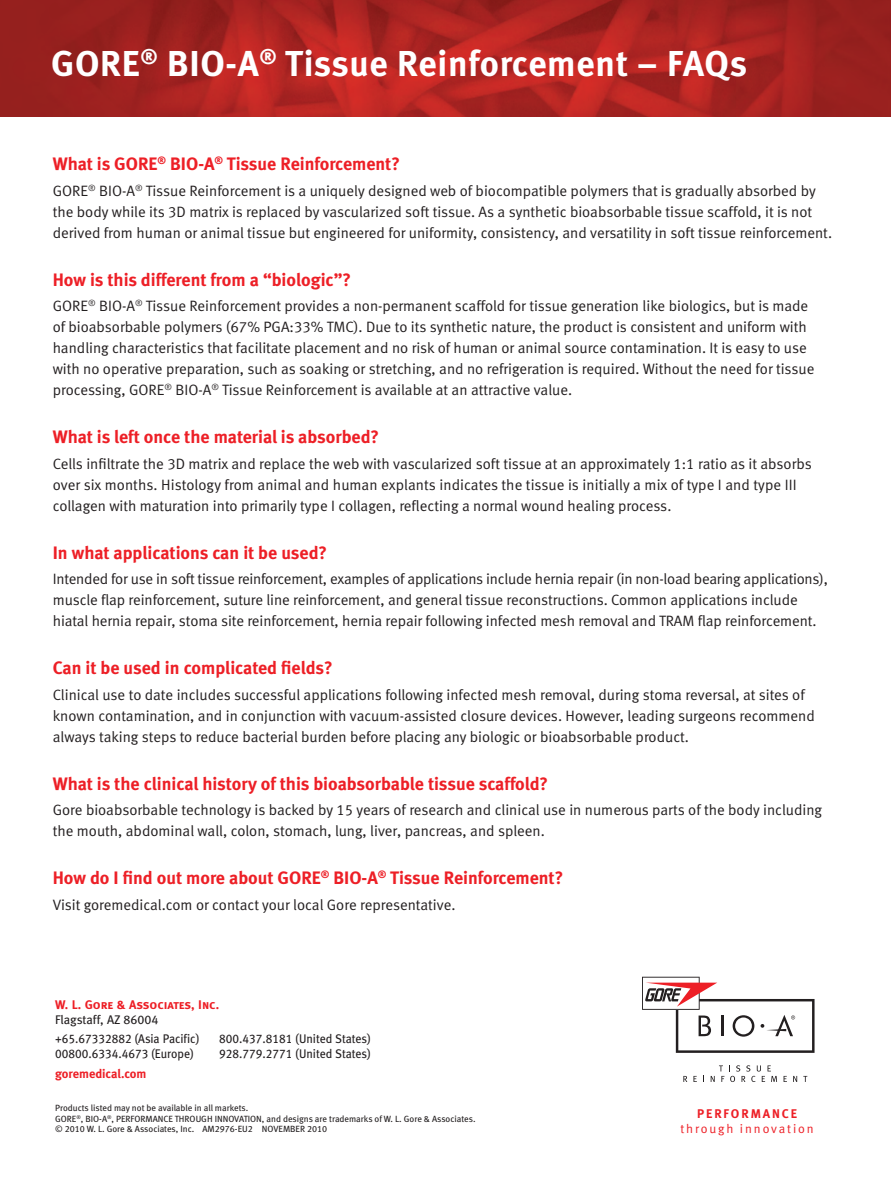
<style>
.page{position:relative;width:891px;height:1188px;background:#fff}
.page>*{position:absolute;margin:0;border:0;box-sizing:border-box;transform-origin:0 0}
.t1{font:36px "Meta Bold LF";letter-spacing:.02em;color:#fff}
.t2{font:18px "Meta Bold LF";color:#ed1f26}
.t3{font:15px/21px "Meta Normal LF";color:#231f20}
.t4{font:12.6px "Meta Normal LF";letter-spacing:.15em;color:#ed1f26}
.t5{font:12.6px "Meta Bold LF";letter-spacing:.15em;color:#ed1f26}
.t6{font:12.45px "Meta Book LF";color:#231f20;scale:.95 1}
.t7{font:12.45px/19.5px "Meta Book LF";color:#231f20}
.t8{font:12.45px "Meta Bold LF Caps";letter-spacing:-.005em;color:#ed1f26}
.t9{font:12.45px "Meta Bold LF";color:#ed1f26}
.t10{font:9px/10.8px "Meta Book LF";color:#231f20}
</style>
<div class="page">
<img style="left:0;top:0;width:891px;height:117px">
<svg style="left:683px;top:1076px;width:4px;height:6px"></svg>
<svg style="left:693px;top:1076px;width:4px;height:6px"></svg>
<svg style="left:711px;top:1065px;width:66px;height:17px"></svg>
<svg style="left:784px;top:1076px;width:3px;height:6px"></svg>
<svg style="left:793px;top:1076px;width:4px;height:6px"></svg>
<svg style="left:803px;top:1076px;width:4px;height:6px"></svg>
<svg style="left:642px;top:977px;width:173px;height:76px"></svg>
<h1 class="t1" style="left:51px;top:42px;width:697px">GORE<sup>®</sup> BIO-A<sup>®</sup> Tissue Reinforcement – FAQs</h1>
<p class="t2" style="left:53px;top:153px;width:349px">What is GORE<sup>®</sup> BIO-A<sup>®</sup> Tissue Reinforcement?</p>
<p class="t3" style="left:53px;top:180px;width:781px">GORE<sup>®</sup> BIO-A<sup>®</sup> Tissue Reinforcement is a uniquely designed web of biocompatible polymers that is gradually absorbed by the body while its 3D matrix is replaced by vascularized soft tissue. As a synthetic bioabsorbable tissue scaffold, it is not derived from human or animal tissue but engineered for uniformity, consistency, and versatility in soft tissue reinforcement.</p>
<p class="t2" style="left:53px;top:269px;width:300px">How is this different from a “biologic”?</p>
<p class="t3" style="left:53px;top:295px;width:763px">GORE<sup>®</sup> BIO-A<sup>®</sup> Tissue Reinforcement provides a non-permanent scaffold for tissue generation like biologics, but is made of bioabsorbable polymers (67% PGA:33% TMC). Due to its synthetic nature, the product is consistent and uniform with handling characteristics that facilitate placement and no risk of human or animal source contamination. It is easy to use with no operative preparation, such as soaking or stretching, and no refrigeration is required. Without the need for tissue processing, GORE<sup>®</sup> BIO-A<sup>®</sup> Tissue Reinforcement is available at an attractive value.</p>
<p class="t2" style="left:53px;top:426px;width:328px">What is left once the material is absorbed?</p>
<p class="t3" style="left:53px;top:453px;width:760px">Cells infiltrate the 3D matrix and replace the web with vascularized soft tissue at an approximately 1:1 ratio as it absorbs over six months. Histology from animal and human explants indicates the tissue is initially a mix of type I and type III collagen with maturation into primarily type I collagen, reflecting a normal wound healing process.</p>
<p class="t2" style="left:53px;top:542px;width:276px">In what applications can it be used?</p>
<p class="t3" style="left:53px;top:568px;width:777px">Intended for use in soft tissue reinforcement, examples of applications include hernia repair (in non-load bearing applications), muscle flap reinforcement, suture line reinforcement, and general tissue reconstructions. Common applications include hiatal hernia repair, stoma site reinforcement, hernia repair following infected mesh removal and TRAM flap reinforcement.</p>
<p class="t2" style="left:53px;top:657px;width:281px">Can it be used in complicated fields?</p>
<p class="t3" style="left:53px;top:684px;width:764px">Clinical use to date includes successful applications following infected mesh removal, during stoma reversal, at sites of known contamination, and in conjunction with vacuum-assisted closure devices. However, leading surgeons recommend always taking steps to reduce bacterial burden before placing any biologic or bioabsorbable product.</p>
<p class="t2" style="left:53px;top:773px;width:497px">What is the clinical history of this bioabsorbable tissue scaffold?</p>
<p class="t3" style="left:53px;top:799px;width:771px">Gore bioabsorbable technology is backed by 15 years of research and clinical use in numerous parts of the body including the mouth, abdominal wall, colon, stomach, lung, liver, pancreas, and spleen.</p>
<p class="t2" style="left:53px;top:867px;width:512px">How do I find out more about GORE<sup>®</sup> BIO-A<sup>®</sup> Tissue Reinforcement?</p>
<p class="t3" style="left:53px;top:894px;width:404px">Visit goremedical.com or contact your local Gore representative.</p>
<p class="t8" style="left:55px;top:997px;width:166px">W. L. Gore &amp; Associates, Inc.</p>
<p class="t7" style="left:55px;top:1010px;width:146px">Flagstaff, AZ 86004 +65.67332882 (Asia Pacific)</p>
<p class="t6" style="left:219px;top:1032px;width:161px">800.437.8181 (United States)</p>
<p class="t6" style="left:55px;top:1047px;width:147px">00800.6334.4673 (Europe)</p>
<p class="t6" style="left:219px;top:1047px;width:161px">928.779.2771 (United States)</p>
<p class="t9" style="left:55px;top:1066px;width:93px">goremedical.com</p>
<p class="t10" style="left:55px;top:1102px;width:422px">Products listed may not be available in all markets.<br>GORE<sup>®</sup>, BIO-A<sup>®</sup>, PERFORMANCE THROUGH INNOVATION, and designs are trademarks of W. L. Gore &amp; Associates. © 2010 W. L. Gore &amp; Associates, Inc. AM2976-EU2 NOVEMBER 2010</p>
<p class="t5" style="left:697px;top:1106px;width:101px">PERFORMANCE</p>
<p class="t4" style="left:680px;top:1122px;width:135px">through innovation</p>
</div>
